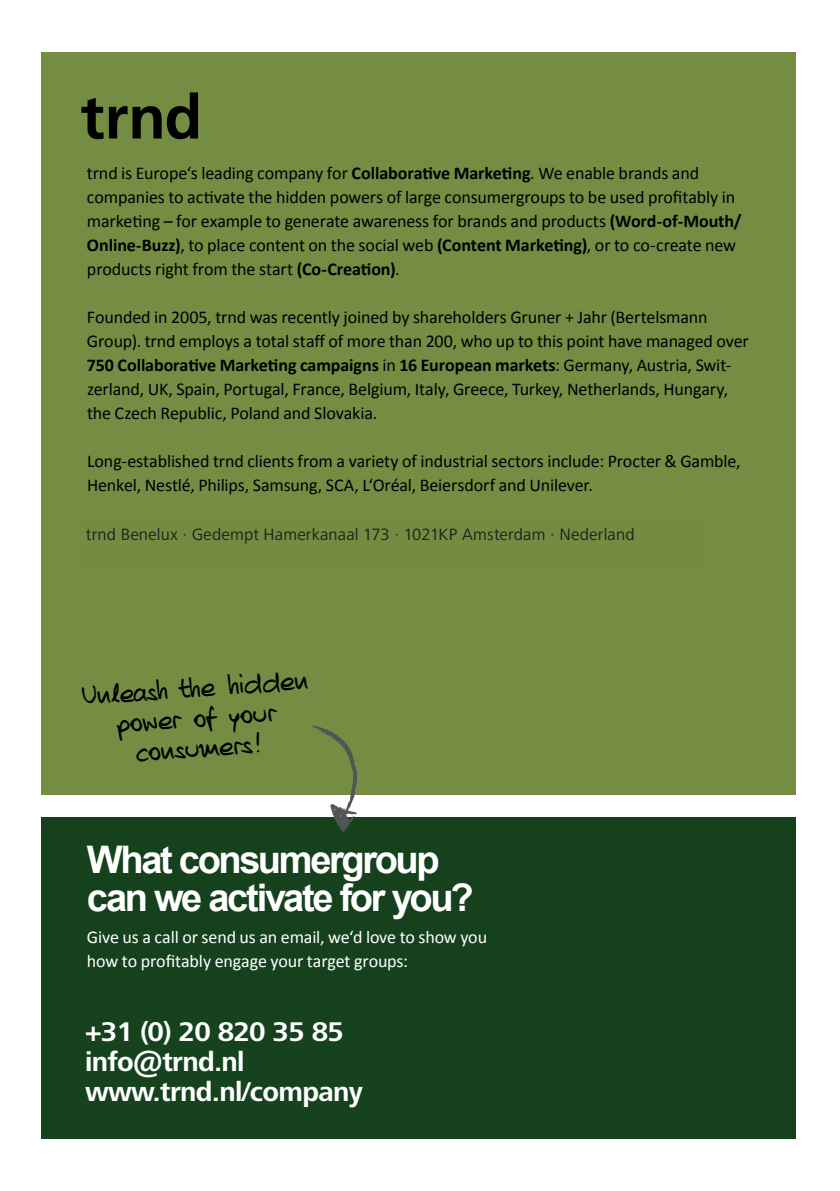
<style>
.page{position:relative;width:840px;height:1191px;background:#fff}
.page>*{position:absolute;margin:0;border:0;box-sizing:border-box;transform-origin:0 0}
.t1{font:42px/30px "Dot Rob";color:#000001;text-align:center}
.t2{font:700 38px/38px "Arial";letter-spacing:-.06em;color:#fff}
.t3{font:700 28px/30px "Frutiger Next LTW1 G";letter-spacing:-.025em;color:#fff}
.t4{font:700 26px/30px "Arial";letter-spacing:-.05em;color:#fff}
.t5{font:18px/24px "Calibri";letter-spacing:-.01em;color:#000001}
.t6{font:18px/24px "Calibri";letter-spacing:-.01em;color:#fff}
.t7{font:17px "Frutiger Next LTW1 G";letter-spacing:.01em;color:#231f20}
.s1{font-weight:700}
</style>
<div class="page">
<div style="left:42px;top:52px;width:753px;height:743px;background:#748d43"></div>
<div style="left:42px;top:817px;width:753px;height:321px;background:#15421d"></div>
<svg style="left:312px;top:725px;width:45px;height:107px"></svg>
<svg style="left:81px;top:98px;width:80px;height:41px"></svg>
<svg style="left:167px;top:92px;width:31px;height:47px"></svg>
<p class="t5" style="left:87px;top:161px;width:655px">trnd is Europe‘s leading company for <span class="s1">Collaborative Marketing</span>. We enable brands and companies to activate the hidden powers of large consumergroups to be used profitably in marketing – for example to generate awareness for brands and products <span class="s1">(Word-of-Mouth/ Online-Buzz)</span>, to place content on the social web <span class="s1">(Content Marketing)</span>, or to co-create new products right from the start <span class="s1">(Co-Creation)</span>.</p>
<p class="t5" style="left:87px;top:305px;width:663px">Founded in 2005, trnd was recently joined by shareholders Gruner + Jahr (Bertelsmann Group). trnd employs a total staff of more than 200, who up to this point have managed over <span class="s1">750 Collaborative Marketing campaigns</span> in <span class="s1">16 European markets</span>: Germany, Austria, Swit&shy;zerland, UK, Spain, Portugal, France, Belgium, Italy, Greece, Turkey, Netherlands, Hungary, the Czech Republic, Poland and Slovakia.</p>
<p class="t5" style="left:87px;top:449px;width:654px">Long-established trnd clients from a variety of industrial sectors include: Procter &amp; Gamble,<br>Henkel, Nestlé, Philips, Samsung, SCA, L‘Oréal, Beiersdorf and Unilever.</p>
<p class="t5" style="left:87px;top:521px;width:610px">trnd AG · Winzererstr. 47d-e · 80797 Munich · Germany · Phone +49 (0) 89 307 668 - 0</p>
<p class="t7" style="left:86px;top:525px;width:550px">trnd Benelux ∙ Gedempt Hamerkanaal 173 ∙ 1021KP Amsterdam ∙ Nederland</p>
<h1 class="t1" style="left:80px;top:681px;width:229px;rotate:-4deg">Unleash the hidden power of your consumers!</h1>
<h2 class="t2" style="left:87px;top:842px;width:388px">What consumergroup can we activate for you?</h2>
<p class="t6" style="left:87px;top:925px;width:401px">Give us a call or send us an email, we‘d love to show you how to profitably engage your target groups:</p>
<h3 class="t3" style="left:85px;top:1017px;width:279px">+31 (0) 20 820 35 85 info@trnd.nl www.trnd.nl/company</h3>
<h3 class="t4" style="left:87px;top:1018px;width:277px">+49 (0) 89 307 668 - 0 consulting@trnd.com www.trnd.com/company</h3>
<h3 class="t3" style="left:250px;top:1002px;width:90px;line-height:60px;text-indent:-60px">0 820 35 85 bedrijf</h3>
</div>
